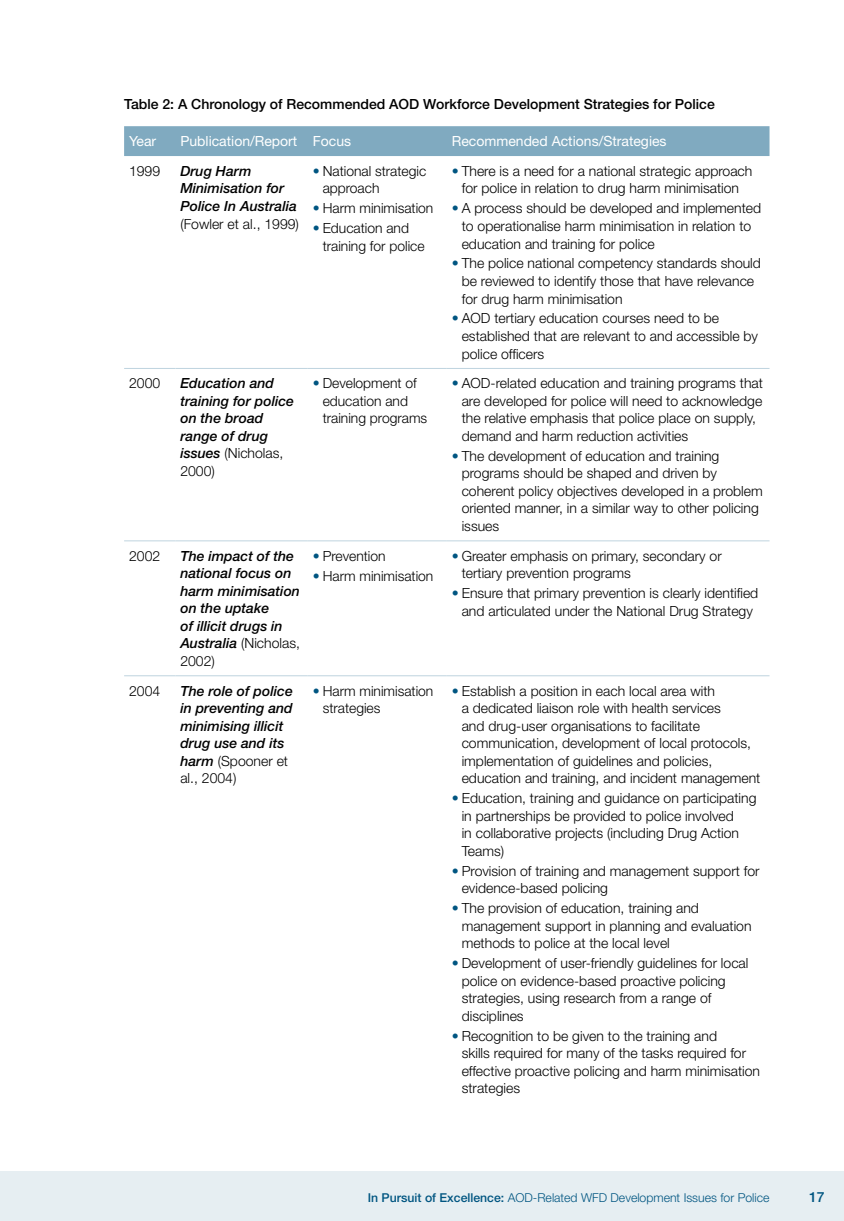
<style>
.page{position:relative;width:844px;height:1221px;background:#fff}
.page>*{position:absolute;margin:0;border:0;box-sizing:border-box;transform-origin:0 0}
.t1{font:300 14px/17.5px "Helvetica Neue LT Std";color:#000}
.t2{font:italic 500 14px/17.5px "Helvetica Neue LT Std";color:#000}
.t3{font:500 14px "Helvetica Neue LT Std";color:#000}
.t4{font:14px "Helvetica Neue LT Std";color:#fff}
.t5{font:500 14px "Helvetica Neue LT Std";color:#005581}
.t6{font:300 12.25px "Helvetica Neue LT Std";color:#005581}
.s1{color:#005581}
.s2{font-weight:300;font-style:normal}
.s3{font-weight:500}
</style>
<div class="page">
<div style="left:0;top:1171px;width:843px;height:49px;background:#e6eef2"></div>
<div style="left:124px;top:126px;width:645px;height:30px;background:#80aac0"></div>
<hr style="left:124px;top:368px;width:51px;height:1px;background:#bfd4df">
<hr style="left:175px;top:368px;width:133px;height:1px;background:#bfd4df">
<hr style="left:308px;top:368px;width:138px;height:1px;background:#bfd4df">
<hr style="left:446px;top:368px;width:323px;height:1px;background:#bfd4df">
<hr style="left:124px;top:540px;width:51px;height:1px;background:#bfd4df">
<hr style="left:175px;top:540px;width:133px;height:1px;background:#bfd4df">
<hr style="left:308px;top:540px;width:138px;height:1px;background:#bfd4df">
<hr style="left:446px;top:540px;width:323px;height:1px;background:#bfd4df">
<hr style="left:124px;top:675px;width:51px;height:1px;background:#bfd4df">
<hr style="left:175px;top:675px;width:133px;height:1px;background:#bfd4df">
<hr style="left:308px;top:675px;width:138px;height:1px;background:#bfd4df">
<hr style="left:446px;top:675px;width:323px;height:1px;background:#bfd4df">
<p class="t3" style="left:124px;top:96px;width:592px">Table 2: A Chronology of Recommended AOD Workforce Development Strategies for Police</p>
<p class="t4" style="left:129px;top:133px;width:29px">Year</p>
<p class="t4" style="left:180px;top:133px;width:172px">Publication/Report Focus</p>
<p class="t4" style="left:451px;top:133px;width:216px">Recommended Actions/Strategies</p>
<p class="t1" style="left:129px;top:162px;width:33px">1999</p>
<p class="t2" style="left:180px;top:162px;width:118px">Drug Harm<br>Minimisation for<br>Police In Australia</p>
<p class="t1" style="left:180px;top:214px;width:120px">(Fowler et al., 1999)</p>
<p class="t1" style="left:322px;top:162px;width:105px;text-indent:-10px"><span class="s1">•</span> National strategic approach</p>
<p class="t1" style="left:313px;top:199px;width:122px"><span class="s1">•</span> Harm minimisation</p>
<p class="t1" style="left:322px;top:219px;width:103px;text-indent:-10px"><span class="s1">•</span> Education and training for police</p>
<p class="t1" style="left:451px;top:162px;width:302px;text-align:center"><span class="s1">•</span> There is a need for a national strategic approach for police in relation to drug harm minimisation</p>
<p class="t1" style="left:461px;top:199px;width:301px;text-indent:-10px"><span class="s1">•</span> A process should be developed and implemented to operationalise harm minimisation in relation to education and training for police</p>
<p class="t1" style="left:461px;top:254px;width:300px;text-indent:-10px"><span class="s1">•</span> The police national competency standards should be reviewed to identify those that have relevance for drug harm minimisation</p>
<p class="t1" style="left:461px;top:309px;width:298px;text-indent:-10px"><span class="s1">•</span> AOD tertiary education courses need to be established that are relevant to and accessible by police officers</p>
<p class="t1" style="left:129px;top:374px;width:33px">2000</p>
<p class="t2" style="left:180px;top:374px;width:115px">Education and training for police on the broad range of drug issues <span class="s2">(Nicholas,<br>2000)</span></p>
<p class="t1" style="left:322px;top:374px;width:106px;text-indent:-10px"><span class="s1">•</span> Development of education and training programs</p>
<p class="t1" style="left:461px;top:374px;width:303px;text-indent:-10px"><span class="s1">•</span> AOD-related education and training programs that are developed for police will need to acknowledge the relative emphasis that police place on supply, demand and harm reduction activities</p>
<p class="t1" style="left:461px;top:447px;width:302px;text-indent:-10px"><span class="s1">•</span> The development of education and training programs should be shaped and driven by coherent policy objectives developed in a problem oriented manner, in a similar way to other policing issues</p>
<p class="t1" style="left:129px;top:546px;width:33px">2002</p>
<p class="t2" style="left:180px;top:547px;width:121px">The impact of the national focus on harm minimisation on the uptake<br>of illicit drugs in<br>Australia <span class="s2">(Nicholas,<br>2002)</span></p>
<p class="t1" style="left:313px;top:546px;width:74px"><span class="s1">•</span> Prevention</p>
<p class="t1" style="left:313px;top:566px;width:122px"><span class="s1">•</span> Harm minimisation</p>
<p class="t1" style="left:461px;top:546px;width:261px;text-indent:-10px"><span class="s1">•</span> Greater emphasis on primary, secondary or tertiary prevention programs</p>
<p class="t1" style="left:451px;top:584px;width:308px;text-align:center"><span class="s1">•</span> Ensure that primary prevention is clearly identified and articulated under the National Drug Strategy</p>
<p class="t1" style="left:129px;top:681px;width:33px">2004</p>
<p class="t2" style="left:180px;top:681px;width:114px">The role of police in preventing and minimising illicit drug use and its harm <span class="s2">(Spooner et al., 2004)</span></p>
<p class="t1" style="left:322px;top:681px;width:112px;text-indent:-10px"><span class="s1">•</span> Harm minimisation strategies</p>
<p class="t1" style="left:461px;top:681px;width:300px;text-indent:-10px"><span class="s1">•</span> Establish a position in each local area with<br>a dedicated liaison role with health services<br>and drug-user organisations to facilitate communication, development of local protocols, implementation of guidelines and policies, education and training, and incident management</p>
<p class="t1" style="left:461px;top:789px;width:296px;text-indent:-10px"><span class="s1">•</span> Education, training and guidance on participating in partnerships be provided to police involved<br>in collaborative projects (including Drug Action Teams)</p>
<p class="t1" style="left:461px;top:861px;width:299px;text-indent:-10px"><span class="s1">•</span> Provision of training and management support for evidence-based policing</p>
<p class="t1" style="left:461px;top:899px;width:291px;text-indent:-10px"><span class="s1">•</span> The provision of education, training and management support in planning and evaluation methods to police at the local level</p>
<p class="t1" style="left:461px;top:954px;width:288px;text-indent:-10px"><span class="s1">•</span> Development of user-friendly guidelines for local police on evidence-based proactive policing strategies, using research from a range of disciplines</p>
<p class="t1" style="left:461px;top:1026px;width:300px;text-indent:-10px"><span class="s1">•</span> Recognition to be given to the training and<br>skills required for many of the tasks required for effective proactive policing and harm minimisation strategies</p>
<p class="t6" style="left:367px;top:1190px;width:403px"><span class="s3">In Pursuit of Excellence:</span> AOD-Related WFD Development Issues for Police</p>
<p class="t5" style="left:808px;top:1188px;width:17px">17</p>
</div>
